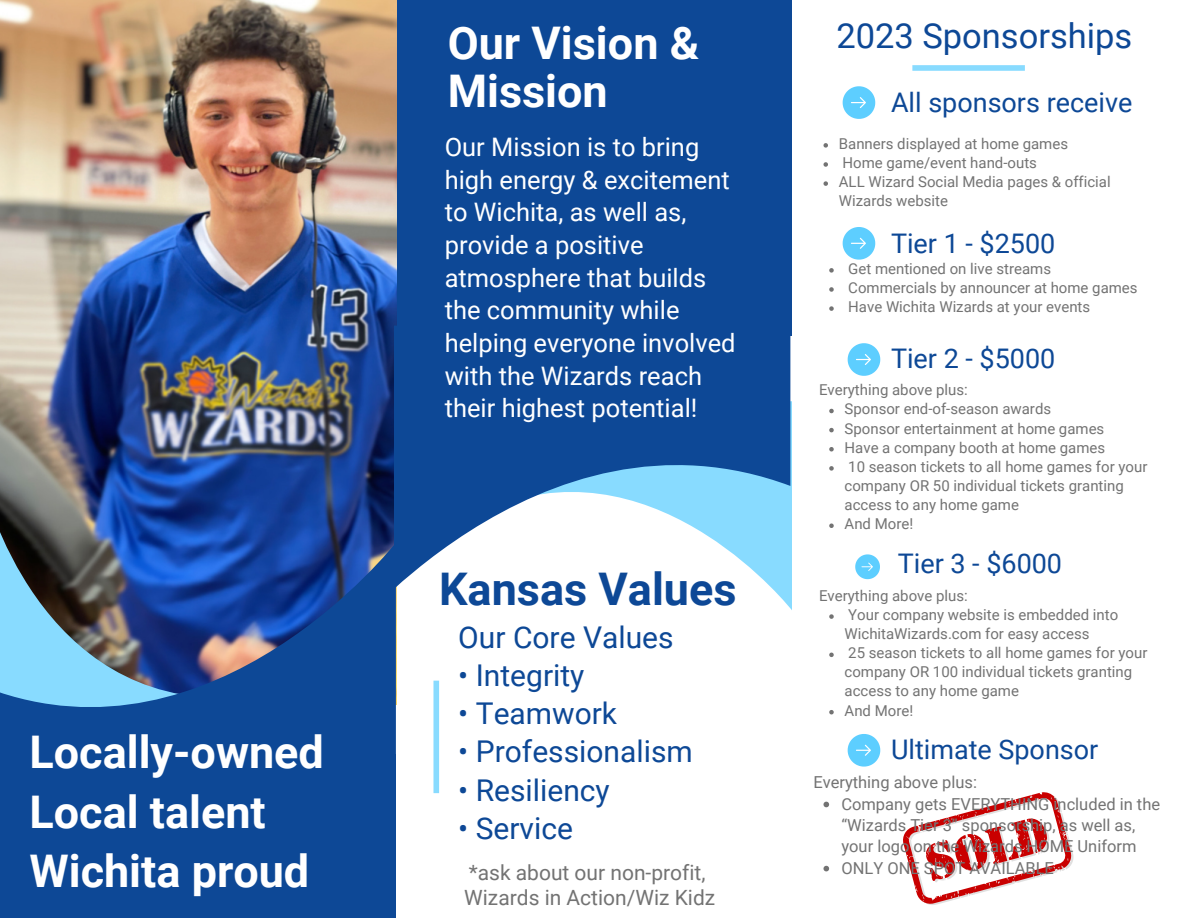
<style>
.page{position:relative;width:1188px;height:918px;background:#fff}
.page>*{position:absolute;margin:0;border:0;box-sizing:border-box;transform-origin:0 0}
.t1{font:700 45px/59.7px "Roboto";color:#fff}
.t2{font:700 45px "Roboto";color:#0d4896}
.t3{font:34.5px "Roboto";color:#0d4896}
.t4{font:30px "Roboto";color:#0d4896}
.t5{font:27px "Roboto";color:#0d4896}
.t6{font:25.5px/32.7px "Roboto";color:#fff}
.t7{font:21px/24.8px "Roboto";color:#737373}
.t8{font:16.5px/21.3px "Roboto";color:#737373}
.t9{font:15px/19.2px "Roboto";color:#737373}
</style>
<div class="page">
<svg style="left:843px;top:86px;width:32px;height:33px"></svg>
<div style="left:0;top:754px;width:396px;height:163px;background:#0d4896"></div>
<div style="left:396px;top:0;width:396px;height:335px;background:#0d4896"></div>
<img style="left:0;top:0;width:396px;height:543px">
<svg style="left:0;top:471px;width:244px;height:72px;background:#37548d"></svg>
<svg style="left:772px;top:401px;width:20px;height:209px"></svg>
<svg style="left:0;top:543px;width:396px;height:211px;background:#2d5c9b"></svg>
<svg style="left:395px;top:326px;width:395px;height:262px;fill:#0d4896"></svg>
<div style="left:433px;top:681px;width:6px;height:112px;background:#88dbff"></div>
<svg style="left:843px;top:227px;width:32px;height:33px"></svg>
<svg style="left:848px;top:343px;width:32px;height:33px"></svg>
<svg style="left:855px;top:554px;width:25px;height:25px"></svg>
<svg style="left:848px;top:734px;width:32px;height:33px"></svg>
<div style="left:912px;top:65px;width:113px;height:6px;background:#88dbff"></div>
<svg style="left:903px;top:792px;width:171px;height:113px"></svg>
<svg style="left:824px;top:143px;width:4px;height:5px"></svg>
<svg style="left:824px;top:162px;width:4px;height:5px"></svg>
<svg style="left:824px;top:181px;width:4px;height:5px"></svg>
<svg style="left:829px;top:268px;width:5px;height:5px"></svg>
<svg style="left:829px;top:287px;width:5px;height:5px"></svg>
<svg style="left:829px;top:306px;width:5px;height:5px"></svg>
<svg style="left:829px;top:409px;width:5px;height:4px"></svg>
<svg style="left:829px;top:428px;width:5px;height:4px"></svg>
<svg style="left:829px;top:447px;width:5px;height:5px"></svg>
<svg style="left:829px;top:466px;width:5px;height:5px"></svg>
<svg style="left:829px;top:524px;width:5px;height:4px"></svg>
<svg style="left:829px;top:614px;width:5px;height:5px"></svg>
<svg style="left:829px;top:653px;width:5px;height:4px"></svg>
<svg style="left:829px;top:710px;width:5px;height:4px"></svg>
<svg style="left:824px;top:802px;width:5px;height:5px"></svg>
<svg style="left:824px;top:866px;width:5px;height:5px"></svg>
<h1 class="t1" style="left:29px;top:723px;width:296px">Locally-owned<br>Local talent<br>Wichita proud</h1>
<h1 class="t1" style="left:448px;top:19px;width:253px;line-height:48.3px">Our Vision &amp;<br>Mission</h1>
<h3 class="t6" style="left:445px;top:131px;width:292px">Our Mission is to bring high energy &amp; excitement to Wichita, as well as, provide a positive atmosphere that builds the community while helping everyone involved with the Wizards reach their highest potential!</h3>
<h1 class="t2" style="left:439px;top:563px;width:299px">Kansas Values</h1>
<h3 class="t4" style="left:458px;top:620px;width:217px">Our Core Values</h3>
<h3 class="t4" style="left:458px;top:658px;width:128px">• Integrity</h3>
<h3 class="t4" style="left:458px;top:696px;width:160px">• Teamwork</h3>
<h3 class="t4" style="left:458px;top:734px;width:236px">• Professionalism</h3>
<h3 class="t4" style="left:458px;top:773px;width:153px">• Resiliency</h3>
<h3 class="t4" style="left:458px;top:811px;width:116px">• Service</h3>
<h3 class="t7" style="left:464px;top:860px;width:252px">*ask about our non-profit,<br>Wizards in Action/Wiz Kidz</h3>
<h2 class="t3" style="left:836px;top:16px;width:297px">2023 Sponsorships</h2>
<h3 class="t5" style="left:891px;top:87px;width:243px">All sponsors receive</h3>
<p class="t9" style="left:839px;top:134px;width:273px">Banners displayed at home games<br>Home game/event hand-outs<br>ALL Wizard Social Media pages &amp; official<br>Wizards website</p>
<h3 class="t5" style="left:891px;top:228px;width:166px">Tier 1 - $2500</h3>
<p class="t9" style="left:848px;top:259px;width:291px">Get mentioned on live streams<br>Commercials by announcer at home games<br>Have Wichita Wizards at your events</p>
<h3 class="t5" style="left:891px;top:343px;width:166px">Tier 2 - $5000</h3>
<p class="t9" style="left:845px;top:400px;width:304px">Sponsor end-of-season awards<br>Sponsor entertainment at home games<br>Have a company booth at home games<br>10 season tickets to all home games for your company OR 50 individual tickets granting access to any home game<br>And More!</p>
<p class="t9" style="left:819px;top:381px;width:150px">Everything above plus:</p>
<h3 class="t5" style="left:898px;top:548px;width:166px">Tier 3 - $6000</h3>
<p class="t9" style="left:845px;top:605px;width:304px">Your company website is embedded into<br>WichitaWizards.com for easy access<br>25 season tickets to all home games for your company OR 100 individual tickets granting access to any home game<br>And More!</p>
<p class="t9" style="left:819px;top:586px;width:150px">Everything above plus:</p>
<h3 class="t5" style="left:891px;top:734px;width:209px">Ultimate Sponsor</h3>
<p class="t8" style="left:841px;top:793px;width:320px">Company gets EVERYTHING included in the “Wizards Tier 3” sponsorship, as well as, your logo on the Wizards HOME Uniform ONLY ONE SPOT AVAILABLE</p>
<p class="t8" style="left:813px;top:772px;width:165px">Everything above plus:</p>
</div>
